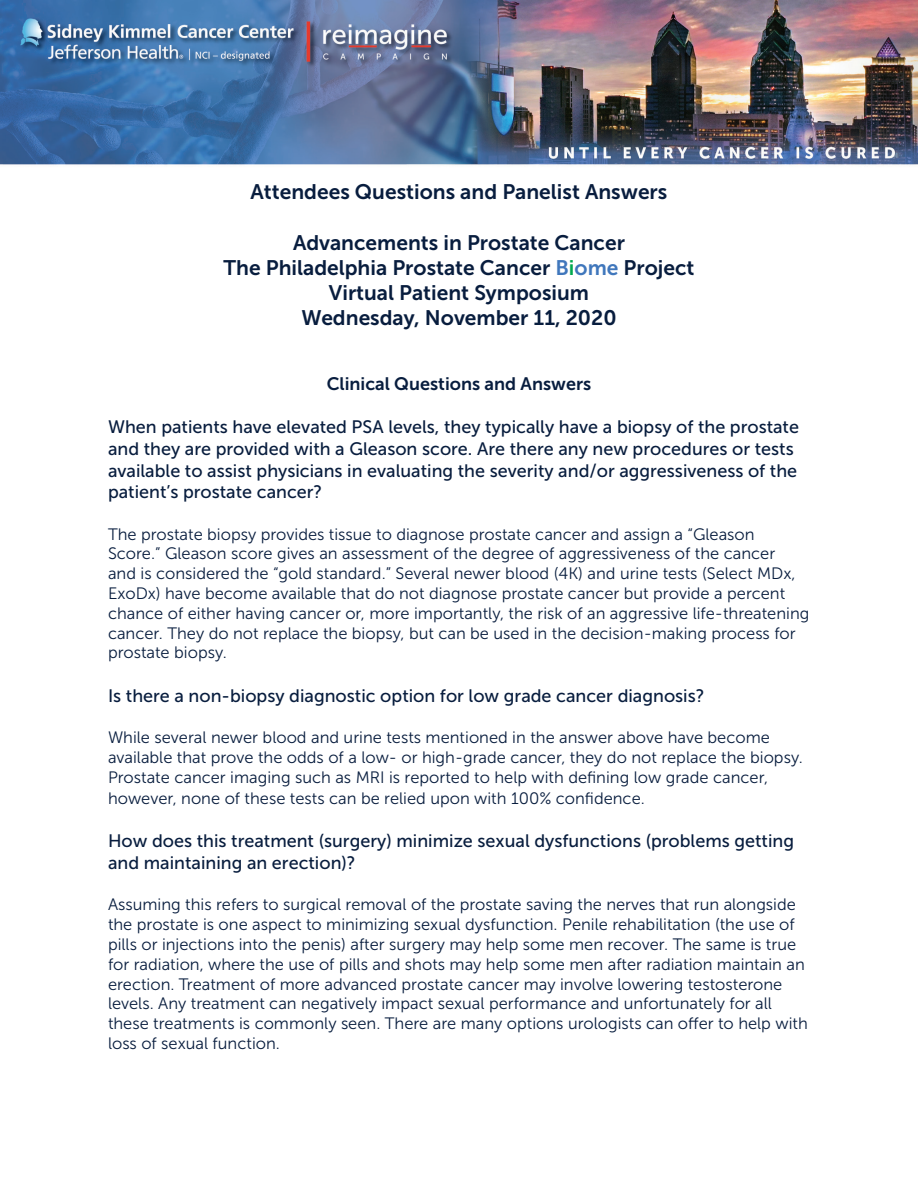
<style>
.page{position:relative;width:918px;height:1188px;background:#fff}
.page>*{position:absolute;margin:0;border:0;box-sizing:border-box;transform-origin:0 0}
.t1{font:21px/25.2px "Museo Sans 700";color:#081d3e;text-align:center}
.t2{font:18px/21.6px "Museo Sans 500";color:#081d3e}
.t3{font:18px "Museo Sans 700";color:#081d3e}
.t4{font:16.5px/19.8px "Museo Sans 300";color:#081d3e}
.s1{color:#4077bc}
.s2{color:#00a94e}
</style>
<div class="page">
<img style="left:0;top:0;width:918px;height:165px">
<p class="t1" style="left:251px;top:179px;width:418px">Attendees Questions and Panelist Answers</p>
<p class="t1" style="left:224px;top:230px;width:472px">Advancements in Prostate Cancer<br>The Philadelphia Prostate Cancer <span class="s1">B</span><span class="s2">i</span><span class="s1">ome</span> Project Virtual Patient Symposium<br>Wednesday, November 11, 2020</p>
<p class="t3" style="left:327px;top:374px;width:266px">Clinical Questions and Answers</p>
<p class="t2" style="left:108px;top:416px;width:693px">When patients have elevated PSA levels, they typically have a biopsy of the prostate and they are provided with a Gleason score. Are there any new procedures or tests available to assist physicians in evaluating the severity and/or aggressiveness of the patient’s prostate cancer?</p>
<p class="t4" style="left:108px;top:524px;width:703px">The prostate biopsy provides tissue to diagnose prostate cancer and assign a “Gleason Score.” Gleason score gives an assessment of the degree of aggressiveness of the cancer<br>and is considered the “gold standard.” Several newer blood (4K) and urine tests (Select MDx, ExoDx) have become available that do not diagnose prostate cancer but provide a percent chance of either having cancer or, more importantly, the risk of an aggressive life-threatening cancer. They do not replace the biopsy, but can be used in the decision-making process for prostate biopsy.</p>
<p class="t2" style="left:108px;top:685px;width:598px">Is there a non-biopsy diagnostic option for low grade cancer diagnosis?</p>
<p class="t4" style="left:108px;top:727px;width:696px">While several newer blood and urine tests mentioned in the answer above have become available that prove the odds of a low- or high-grade cancer, they do not replace the biopsy.<br>Prostate cancer imaging such as MRI is reported to help with defining low grade cancer,</p>
<p class="t4" style="left:108px;top:789px;width:538px">however, none of these tests can be relied upon with 100% confidence.</p>
<p class="t2" style="left:108px;top:830px;width:688px">How does this treatment (surgery) minimize sexual dysfunctions (problems getting and maintaining an erection)?</p>
<p class="t4" style="left:108px;top:895px;width:701px">Assuming this refers to surgical removal of the prostate saving the nerves that run alongside the prostate is one aspect to minimizing sexual dysfunction. Penile rehabilitation (the use of pills or injections into the penis) after surgery may help some men recover. The same is true for radiation, where the use of pills and shots may help some men after radiation maintain an erection. Treatment of more advanced prostate cancer may involve lowering testosterone levels. Any treatment can negatively impact sexual performance and unfortunately for all these treatments is commonly seen. There are many options urologists can offer to help with loss of sexual function.</p>
</div>
